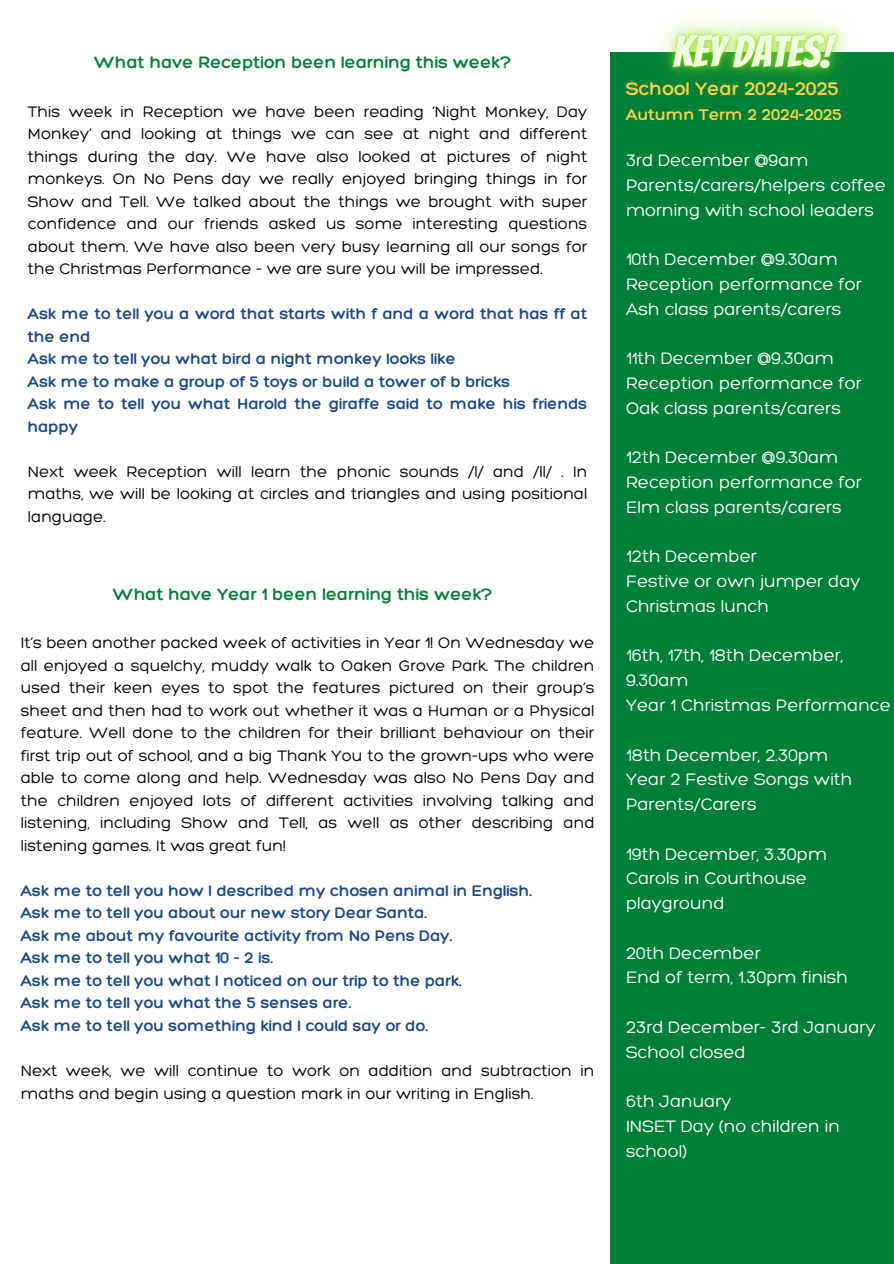
<style>
.page{position:relative;width:894px;height:1264px;background:#fff}
.page>*{position:absolute;margin:0;border:0;box-sizing:border-box;transform-origin:0 0}
.t1{font:300 19.8px "Hero";color:#fcd145}
.t2{font:300 18px/24.8px "Hero";color:#fff}
.t3{font:300 18px "Hero";color:#008037}
.t4{font:300 16.8px "Hero";color:#fcd145}
.t5{font:300 16.5px/22.5px "Hero";color:#000;text-align:justify}
.t6{font:300 16.5px/22.5px "Hero";color:#1a4789}
</style>
<div class="page">
<div style="left:609px;top:52px;width:284px;height:1211px;background:#008037"></div>
<img style="left:659px;top:18px;width:189px;height:61px">
<p class="t3" style="left:94px;top:51px;width:418px">What have Reception been learning this week?</p>
<p class="t5" style="left:28px;top:100px;width:561px">This week in Reception we have been reading ‘Night Monkey, Day Monkey’ and looking at things we can see at night and different things during the day. We have also looked at pictures of night monkeys. On No Pens day we really enjoyed bringing things in for Show and Tell. We talked about the things we brought with super confidence and our friends asked us some interesting questions about them. We have also been very busy learning all our songs for the Christmas Performance - we are sure you will be impressed.</p>
<p class="t6" style="left:28px;top:302px;width:561px">Ask me to tell you a word that starts with f and a word that has ff at the end</p>
<p class="t6" style="left:28px;top:347px;width:429px">Ask me to tell you what bird a night monkey looks like</p>
<p class="t6" style="left:28px;top:370px;width:484px">Ask me to make a group of 5 toys or build a tower of b bricks</p>
<p class="t6" style="left:28px;top:392px;width:561px">Ask me to tell you what Harold the giraffe said to make his friends happy</p>
<p class="t5" style="left:28px;top:460px;width:561px">Next week Reception will learn the phonic sounds /l/ and /ll/ . In maths, we will be looking at circles and triangles and using positional language.</p>
<p class="t3" style="left:113px;top:583px;width:381px">What have Year 1 been learning this week?</p>
<p class="t5" style="left:21px;top:631px;width:575px">It’s been another packed week of activities in Year 1! On Wednesday we all enjoyed a squelchy, muddy walk to Oaken Grove Park. The children used their keen eyes to spot the features pictured on their group’s sheet and then had to work out whether it was a Human or a Physical feature. Well done to the children for their brilliant behaviour on their first trip out of school, and a big Thank You to the grown-ups who were able to come along and help. Wednesday was also No Pens Day and the children enjoyed lots of different activities involving talking and listening, including Show and Tell, as well as other describing and listening games. It was great fun!</p>
<p class="t6" style="left:21px;top:878px;width:512px">Ask me to tell you how I described my chosen animal in English.</p>
<p class="t6" style="left:21px;top:901px;width:407px">Ask me to tell you about our new story Dear Santa.</p>
<p class="t6" style="left:21px;top:923px;width:432px">Ask me about my favourite activity from No Pens Day.</p>
<p class="t6" style="left:21px;top:946px;width:253px">Ask me to tell you what 10 - 2 is.</p>
<p class="t6" style="left:21px;top:968px;width:442px">Ask me to tell you what I noticed on our trip to the park.</p>
<p class="t6" style="left:21px;top:991px;width:332px">Ask me to tell you what the 5 senses are.</p>
<p class="t6" style="left:21px;top:1013px;width:408px">Ask me to tell you something kind I could say or do.</p>
<p class="t5" style="left:21px;top:1058px;width:575px">Next week, we will continue to work on addition and subtraction in maths and begin using a question mark in our writing in English.</p>
<p class="t1" style="left:625px;top:76px;width:215px">School Year 2024-2025</p>
<p class="t4" style="left:625px;top:104px;width:218px">Autumn Term 2 2024-2025</p>
<p class="t2" style="left:625px;top:147px;width:184px">3rd December @9am</p>
<p class="t2" style="left:625px;top:172px;width:261px">Parents/carers/helpers coffee morning with school leaders</p>
<p class="t2" style="left:625px;top:246px;width:213px">10th December @9.30am</p>
<p class="t2" style="left:625px;top:271px;width:237px">Reception performance for<br>Ash class parents/carers</p>
<p class="t2" style="left:625px;top:345px;width:209px">11th December @9.30am</p>
<p class="t2" style="left:625px;top:370px;width:237px">Reception performance for<br>Oak class parents/carers</p>
<p class="t2" style="left:625px;top:444px;width:214px">12th December @9.30am</p>
<p class="t2" style="left:625px;top:469px;width:237px">Reception performance for<br>Elm class parents/carers</p>
<p class="t2" style="left:625px;top:543px;width:132px">12th December</p>
<p class="t2" style="left:625px;top:568px;width:236px">Festive or own jumper day</p>
<p class="t2" style="left:625px;top:593px;width:144px">Christmas lunch</p>
<p class="t2" style="left:625px;top:642px;width:219px">16th, 17th, 18th December,<br>9.30am</p>
<p class="t2" style="left:625px;top:692px;width:266px">Year 1 Christmas Performance</p>
<p class="t2" style="left:625px;top:741px;width:204px">18th December, 2.30pm</p>
<p class="t2" style="left:625px;top:766px;width:228px">Year 2 Festive Songs with<br>Parents/Carers</p>
<p class="t2" style="left:625px;top:840px;width:203px">19th December, 3.30pm</p>
<p class="t2" style="left:625px;top:865px;width:182px">Carols in Courthouse playground</p>
<p class="t2" style="left:625px;top:939px;width:136px">20th December</p>
<p class="t2" style="left:625px;top:964px;width:224px">End of term, 1.30pm finish</p>
<p class="t2" style="left:625px;top:1014px;width:251px">23rd December- 3rd January</p>
<p class="t2" style="left:625px;top:1038px;width:121px">School closed</p>
<p class="t2" style="left:625px;top:1088px;width:107px">6th January</p>
<p class="t2" style="left:625px;top:1113px;width:215px">INSET Day (no children in school)</p>
</div>
